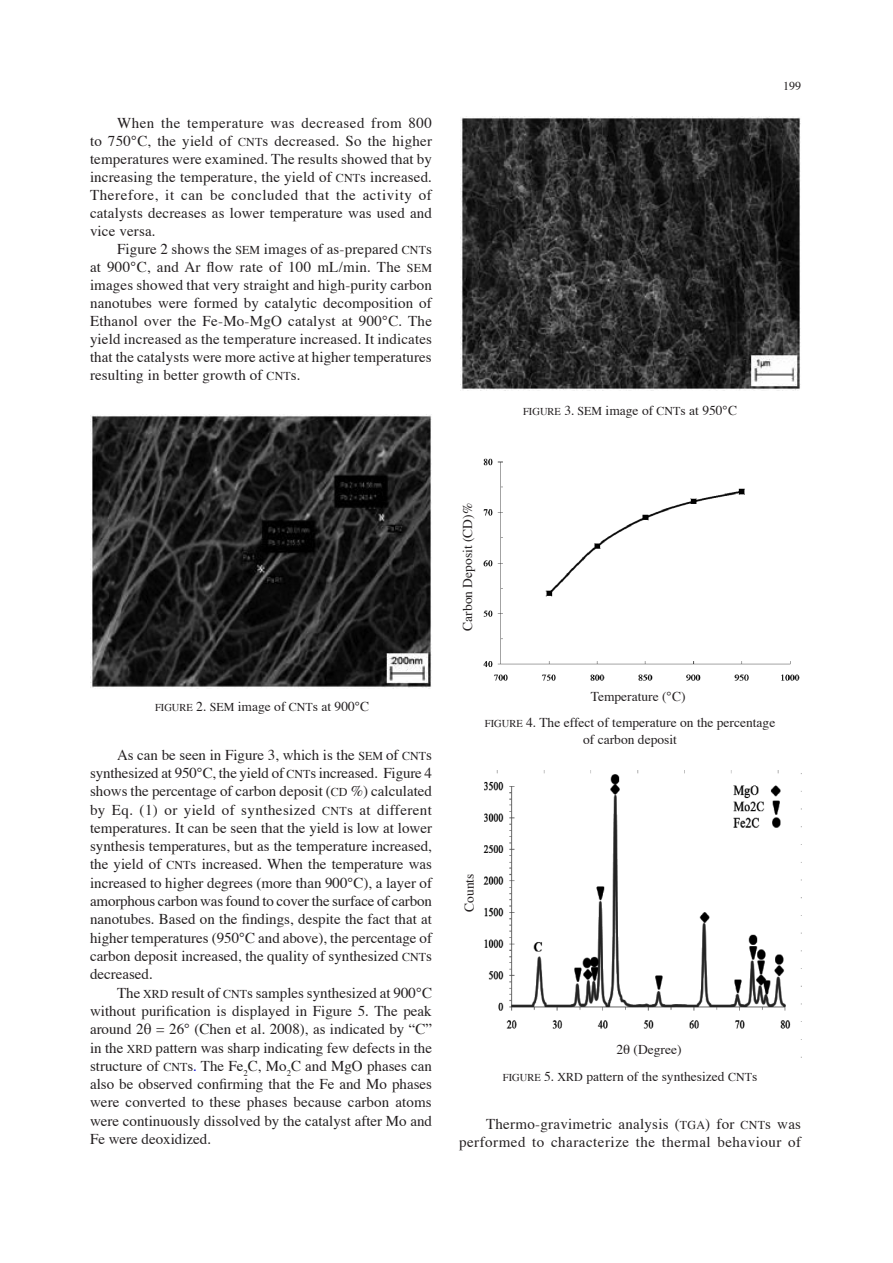
<style>
.page{position:relative;width:893px;height:1263px;background:#fff}
.page>*{position:absolute;margin:0;border:0;box-sizing:border-box;transform-origin:0 0}
.Body_text{font:15px/18.3px "Times";letter-spacing:.01em;color:#231f20;text-align:justify}
.Body_text-2{font:15px/18px "Times";letter-spacing:.035em;color:#231f20;text-align:right}
.t1{font:13.5px "Times";color:#231f20}
.Body_text-3{font:12px "Times";color:#231f20}
.s1{font-size:12px}
.s2{font-size:10.5px}
.s3{color:#00c}
</style>
<div class="page">
<img style="left:90px;top:415px;width:342px;height:274px">
<img style="left:460px;top:117px;width:341px;height:274px">
<img style="left:483px;top:458px;width:317px;height:223px">
<img style="left:483px;top:770px;width:318px;height:288px">
<svg style="left:624px;top:1045px;width:6px;height:9px"></svg>
<p class="Body_text" style="left:90px;top:113px;width:344px;text-indent:27px">When the temperature was decreased from 800 to 750°C, the yield of <span class="s1">CNT</span>s decreased. So the higher temperatures were examined. The results showed that by increasing the temperature, the yield of <span class="s1">CNT</span>s increased.<br>Therefore, it can be concluded that the activity of catalysts decreases as lower temperature was used and vice versa.</p>
<p class="Body_text" style="left:90px;top:239px;width:344px;text-indent:27px">Figure 2 shows the <span class="s1">SEM</span> images of as-prepared <span class="s1">CNT</span>s at 900°C, and Ar flow rate of 100 mL/min. The <span class="s1">SEM </span>images showed that very straight and high-purity carbon nanotubes were formed by catalytic decomposition of Ethanol over the Fe-Mo-MgO catalyst at 900°C. The yield increased as the temperature increased. It indicates that the catalysts were more active at higher temperatures resulting in better growth of <span class="s1">CNT</span>s.</p>
<p class="Body_text-3" style="left:783px;top:75px;width:19px">199</p>
<p class="t1" style="left:523px;top:398px;width:215px"><span class="s2">FIGURE</span> 3. <span class="s1">SEM</span> image of <span class="s1">CNT</span>s at 950°C</p>
<p class="t1" style="left:155px;top:694px;width:216px"><span class="s2">FIGURE</span> 2. <span class="s1">SEM</span> image of <span class="s1">CNT</span>s at 900°C</p>
<p class="Body_text" style="left:90px;top:744px;width:344px;text-indent:27px">As can be seen in Figure 3, which is the <span class="s1">SEM</span> of <span class="s1">CNT</span>s synthesized at 950°C, the yield of <span class="s1">CNT</span>s increased. Figure 4 shows the percentage of carbon deposit (<span class="s1">CD</span> %) calculated by Eq. (1) or yield of synthesized <span class="s1">CNT</span>s at different temperatures. It can be seen that the yield is low at lower synthesis temperatures, but as the temperature increased, the yield of <span class="s1">CNT</span>s increased. When the temperature was increased to higher degrees (more than 900°C), a layer of amorphous carbon was found to cover the surface of carbon nanotubes. Based on the findings, despite the fact that at higher temperatures (950°C and above), the percentage of carbon deposit increased, the quality of synthesized <span class="s1">CNT</span>s decreased.</p>
<p class="Body_text" style="left:90px;top:982px;width:344px;text-indent:27px">The <span class="s1">XRD</span> result of <span class="s1">CNT</span>s samples synthesized at 900°C without purification is displayed in Figure 5. The peak around 2θ = 26° (Chen et al. 2008), as indicated by “C” in the <span class="s1">XRD</span> pattern was sharp indicating few defects in the structure of <span class="s1">CNT</span>s<span class="s3">.</span> The Fe<sub>2</sub>C, Mo<sub>2</sub>C and MgO phases can also be observed confirming that the Fe and Mo phases were converted to these phases because carbon atoms were continuously dissolved by the catalyst after Mo and Fe were deoxidized.</p>
<p class="t1" style="left:455px;top:631px;width:129px;rotate:-90deg">Carbon Deposit (CD)%</p>
<p class="t1" style="left:591px;top:684px;width:96px">Temperature (°C)</p>
<p class="t1" style="left:485px;top:710px;width:292px"><span class="s2">FIGURE</span> 4. The effect of temperature on the percentage</p>
<p class="t1" style="left:583px;top:726px;width:95px">of carbon deposit</p>
<p class="t1" style="left:456px;top:912px;width:40px;rotate:-90deg">Counts</p>
<p class="t1" style="left:616px;top:1037px;width:67px">2 (Degree)</p>
<p class="t1" style="left:503px;top:1064px;width:256px"><span class="s2">FIGURE</span> 5. <span class="s1">XRD</span> pattern of the synthesized <span class="s1">CNT</span>s</p>
<p class="Body_text-2" style="left:459px;top:1114px;width:344px">Thermo-gravimetric analysis (<span class="s1">TGA</span>) for <span class="s1">CNT</span>s was performed to characterize the thermal behaviour of</p>
</div>
